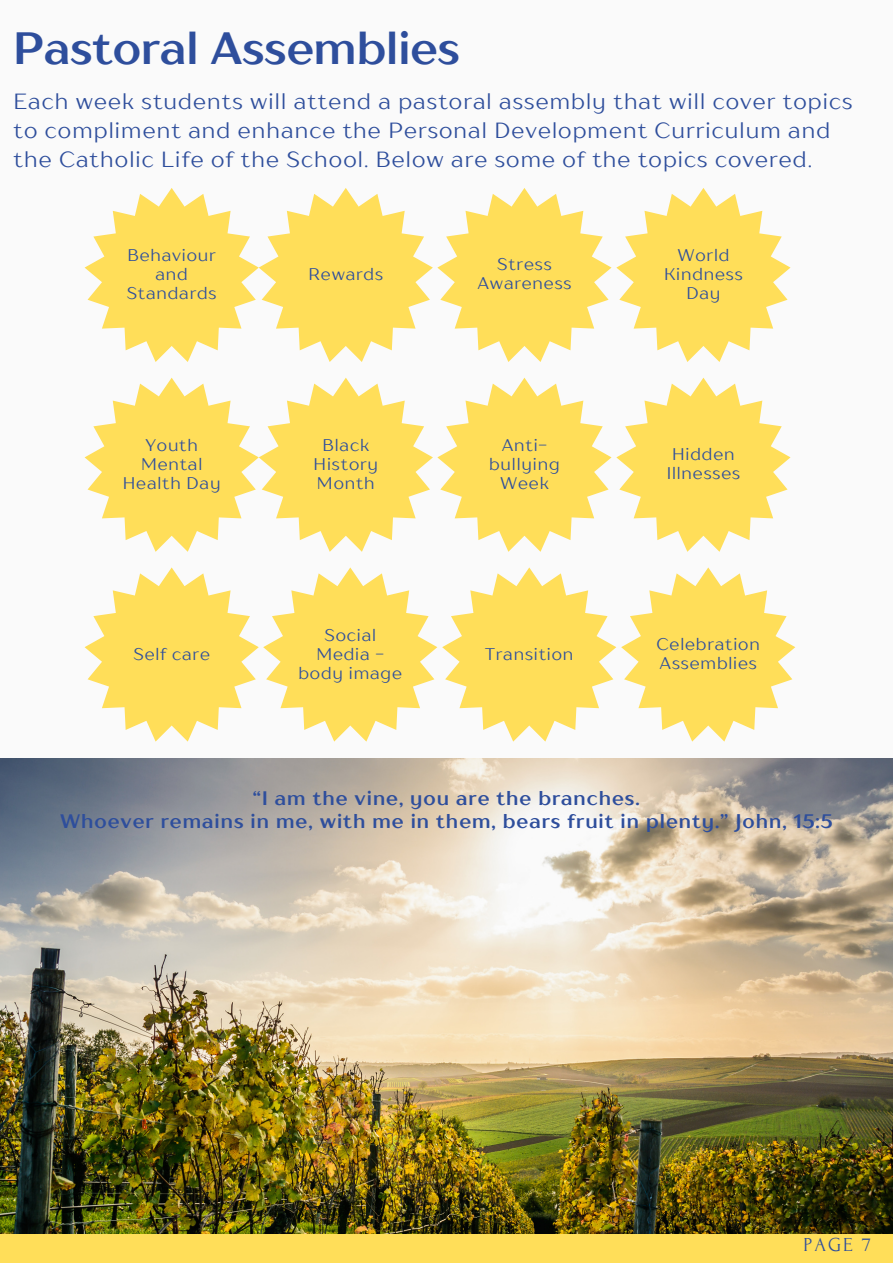
<style>
.page{position:relative;width:893px;height:1264px;background:#fff}
.page>*{position:absolute;margin:0;border:0;box-sizing:border-box;transform-origin:0 0}
.t1{font:700 45px "TT Drugs";color:#2e4e9c}
.t2{font:21.9px/29.2px "TT Drugs";letter-spacing:.05em;color:#2e4e9c}
.t3{font:19.8px "Forum";color:#2e4e9c}
.t4{font:700 19.5px "TT Drugs";letter-spacing:.05em;color:#2e4e9c}
.t5{font:16.8px/19px "TT Drugs";letter-spacing:.05em;color:#2e4e9c;text-align:center}
</style>
<div class="page">
<div style="left:0;top:0;width:892px;height:1262px;background:#fafafa"></div>
<div style="left:0;top:1234px;width:892px;height:28px;background:#ffde59"></div>
<svg style="left:85px;top:188px;width:705px;height:174px"></svg>
<svg style="left:85px;top:377px;width:705px;height:175px"></svg>
<img style="left:0;top:758px;width:892px;height:475px">
<svg style="left:85px;top:567px;width:710px;height:174px"></svg>
<p class="t1" style="left:13px;top:20px;width:448px">Pastoral Assemblies</p>
<p class="t2" style="left:13px;top:86px;width:840px">Each week students will attend a pastoral assembly that will cover topics to compliment and enhance the Personal Development Curriculum and the Catholic Life of the School. Below are some of the topics covered.</p>
<p class="t5" style="left:127px;top:245px;width:91px">Behaviour and<br>Standards</p>
<p class="t5" style="left:308px;top:264px;width:76px">Rewards</p>
<p class="t5" style="left:123px;top:435px;width:99px">Youth<br>Mental<br>Health Day</p>
<p class="t5" style="left:313px;top:435px;width:66px">Black<br>History<br>Month</p>
<p class="t5" style="left:133px;top:644px;width:78px">Self care</p>
<p class="t5" style="left:298px;top:625px;width:105px">Social<br>Media - body image</p>
<p class="t5" style="left:477px;top:254px;width:96px">Stress<br>Awareness</p>
<p class="t5" style="left:489px;top:435px;width:72px">Anti&shy;bullying<br>Week</p>
<p class="t5" style="left:664px;top:245px;width:80px">World<br>Kindness<br>Day</p>
<p class="t5" style="left:666px;top:444px;width:75px">Hidden<br>Illnesses</p>
<p class="t5" style="left:485px;top:644px;width:90px">Transition</p>
<p class="t5" style="left:656px;top:633px;width:105px;text-align:left">Celebration<br>Assemblies</p>
<p class="t4" style="left:253px;top:786px;width:388px">“I am the vine, you are the branches.</p>
<p class="t4" style="left:60px;top:808px;width:774px">Whoever remains in me, with me in them, bears fruit in plenty.” John, 15:5</p>
<p class="t3" style="left:803px;top:1234px;width:69px">PAGE 7</p>
</div>
